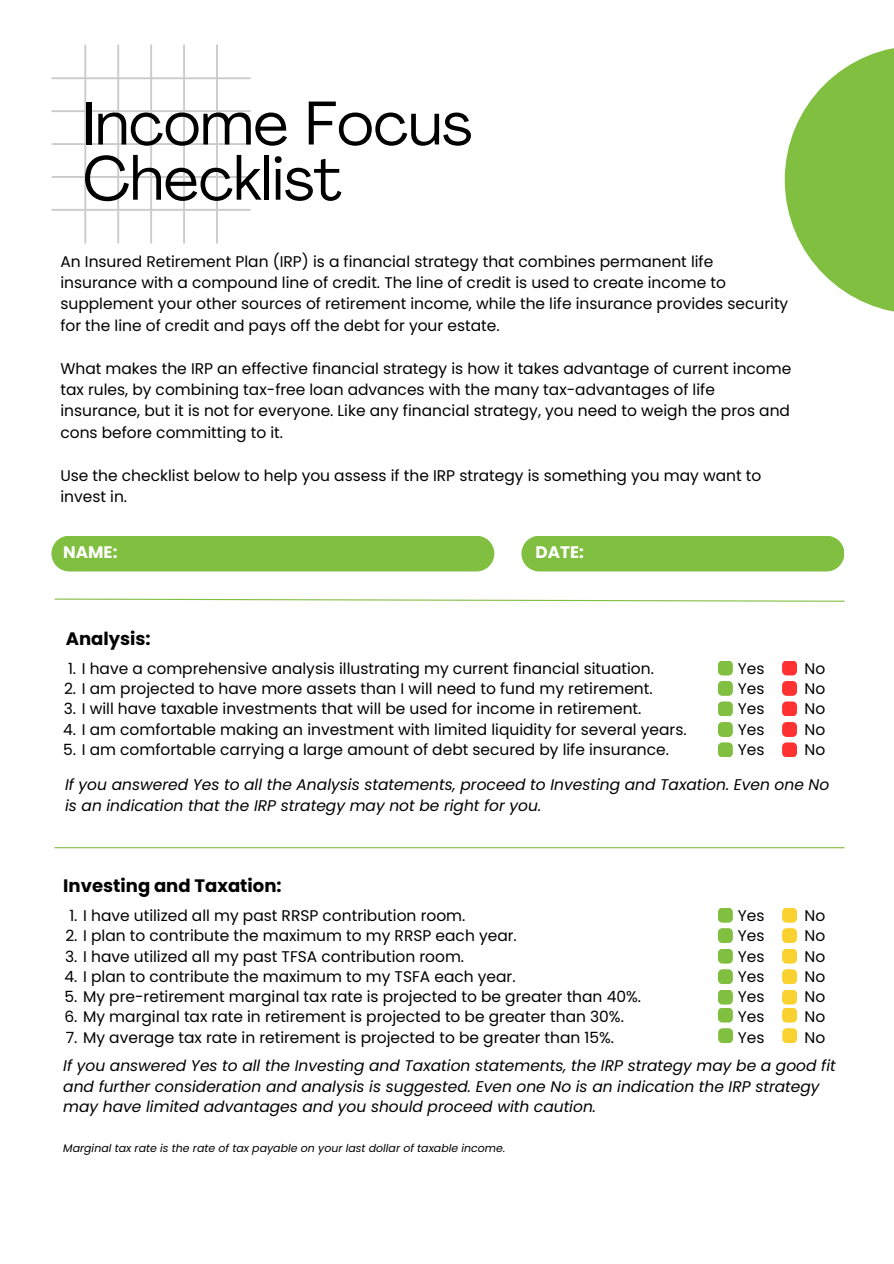
<style>
.page{position:relative;width:894px;height:1264px;background:#fff}
.page>*{position:absolute;margin:0;border:0;box-sizing:border-box;transform-origin:0 0}
.t1{font:60.9px/55.2px "Agrandir";color:#000}
.t2{font:700 18px "Poppins";color:#000}
.t3{font:700 16.8px "Poppins";color:#fff}
.t4{font:15.45px/20.2px "Poppins";color:#000;text-align:justify}
.t5{font:italic 15.45px/20.2px "Poppins";color:#000}
.t6{font:italic 10.95px "Poppins";color:#000}
</style>
<div class="page">
<svg style="left:51px;top:44px;width:200px;height:200px"></svg>
<svg style="left:784px;top:48px;width:109px;height:264px;fill:#81bf41"></svg>
<div style="left:51px;top:536px;width:443px;height:35px;background:#81bf41"></div>
<div style="left:521px;top:536px;width:323px;height:35px;background:#81bf41"></div>
<svg style="left:718px;top:661px;width:14px;height:14px"></svg>
<svg style="left:718px;top:681px;width:14px;height:35px"></svg>
<svg style="left:718px;top:722px;width:14px;height:35px"></svg>
<svg style="left:782px;top:661px;width:14px;height:14px"></svg>
<svg style="left:782px;top:681px;width:14px;height:35px"></svg>
<svg style="left:782px;top:722px;width:14px;height:35px"></svg>
<svg style="left:54px;top:598px;width:791px;height:4px"></svg>
<hr style="left:54px;top:847px;width:790px;height:1px;background:#81bf41">
<svg style="left:718px;top:908px;width:14px;height:14px"></svg>
<svg style="left:718px;top:928px;width:14px;height:35px"></svg>
<svg style="left:782px;top:908px;width:14px;height:14px"></svg>
<svg style="left:782px;top:928px;width:14px;height:35px"></svg>
<svg style="left:718px;top:969px;width:14px;height:53px"></svg>
<svg style="left:782px;top:969px;width:14px;height:53px"></svg>
<svg style="left:718px;top:1028px;width:14px;height:15px"></svg>
<svg style="left:782px;top:1028px;width:15px;height:15px"></svg>
<h1 class="t1" style="left:83px;top:102px;width:390px">Income Focus<br>Checklist</h1>
<p class="t4" style="left:60px;top:250px;width:729px;line-height:21.5px;text-align:left">An Insured Retirement Plan (IRP) is a financial strategy that combines permanent life insurance with a compound line of credit. The line of credit is used to create income to supplement your other sources of retirement income, while the life insurance provides security for the line of credit and pays off the debt for your estate.</p>
<p class="t4" style="left:60px;top:357px;width:732px;line-height:21.5px;text-align:left">What makes the IRP an effective financial strategy is how it takes advantage of current income tax rules, by combining tax-free loan advances with the many tax-advantages of life insurance, but it is not for everyone. Like any financial strategy, you need to weigh the pros and cons before committing to it.</p>
<p class="t4" style="left:60px;top:464px;width:702px;line-height:21.5px">Use the checklist below to help you assess if the IRP strategy is something you may want to invest in.</p>
<p class="t3" style="left:63px;top:540px;width:56px">NAME:</p>
<p class="t3" style="left:535px;top:540px;width:50px">DATE:</p>
<p class="t2" style="left:66px;top:626px;width:86px">Analysis:</p>
<p class="t4" style="left:68px;top:658px;width:587px">1. I have a comprehensive analysis illustrating my current financial situation.</p>
<p class="t4" style="left:64px;top:678px;width:590px">2. I am projected to have more assets than I will need to fund my retirement.</p>
<p class="t4" style="left:64px;top:698px;width:579px">3. I will have taxable investments that will be used for income in retirement.</p>
<p class="t4" style="left:63px;top:719px;width:624px">4. I am comfortable making an investment with limited liquidity for several years.</p>
<p class="t4" style="left:63px;top:739px;width:607px">5. I am comfortable carrying a large amount of debt secured by life insurance.</p>
<p class="t4" style="left:737px;top:658px;width:28px">Yes Yes Yes Yes Yes</p>
<p class="t4" style="left:804px;top:658px;width:22px">No No No No No</p>
<p class="t5" style="left:65px;top:775px;width:765px">If you answered Yes to all the Analysis statements, proceed to Investing and Taxation. Even one No is an indication that the IRP strategy may not be right for you.</p>
<p class="t2" style="left:63px;top:872px;width:220px">Investing and Taxation:</p>
<p class="t4" style="left:69px;top:905px;width:397px">1. I have utilized all my past RRSP contribution room.</p>
<p class="t4" style="left:65px;top:925px;width:453px">2. I plan to contribute the maximum to my RRSP each year.</p>
<p class="t4" style="left:65px;top:946px;width:400px">3. I have utilized all my past TFSA contribution room.</p>
<p class="t4" style="left:65px;top:966px;width:452px">4. I plan to contribute the maximum to my TSFA each year.</p>
<p class="t4" style="left:65px;top:986px;width:578px">5. My pre-retirement marginal tax rate is projected to be greater than 40%.</p>
<p class="t4" style="left:64px;top:1006px;width:561px">6. My marginal tax rate in retirement is projected to be greater than 30%.</p>
<p class="t4" style="left:66px;top:1027px;width:549px">7. My average tax rate in retirement is projected to be greater than 15%.</p>
<p class="t4" style="left:737px;top:905px;width:28px">Yes Yes Yes Yes Yes Yes Yes</p>
<p class="t4" style="left:804px;top:905px;width:22px">No No No No No No No</p>
<p class="t5" style="left:63px;top:1055px;width:773px">If you answered Yes to all the Investing and Taxation statements, the IRP strategy may be a good fit and further consideration and analysis is suggested. Even one No is an indication the IRP strategy may have limited advantages and you should proceed with caution.</p>
<p class="t6" style="left:63px;top:1140px;width:443px">Marginal tax rate is the rate of tax payable on your last dollar of taxable income.</p>
</div>
